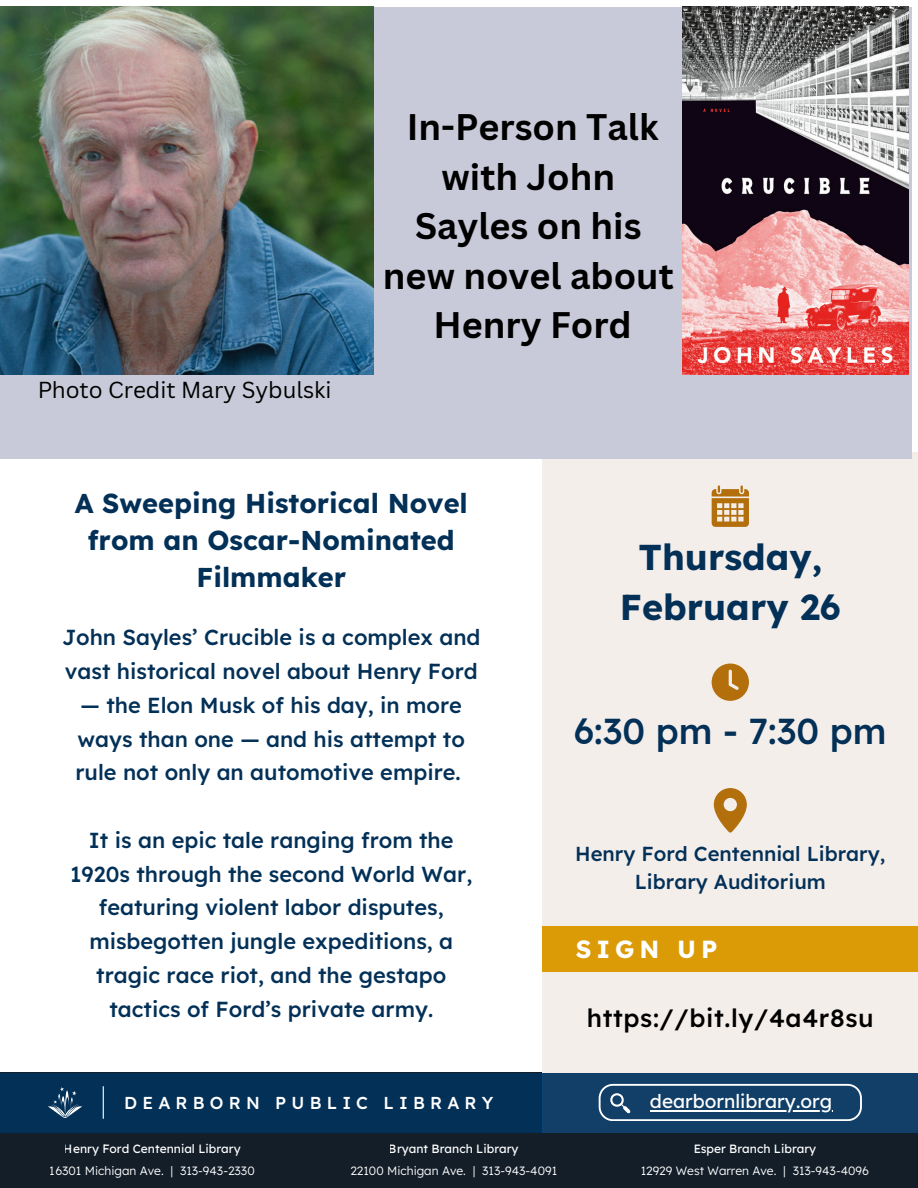
<style>
.page{position:relative;width:918px;height:1188px;background:#fff}
.page>*{position:absolute;margin:0;border:0;box-sizing:border-box;transform-origin:0 0}
.t1{font:700 36px "Canva Sans";color:#000}
.t2{font:700 36px/49.5px "Lexend";color:#033057;text-align:center}
.t3{font:500 36px "Lexend";color:#033057}
.t4{font:700 27.3px/37.2px "Lexend";color:#033057;text-align:center}
.t5{font:500 25.05px "Lexend";letter-spacing:.025em;color:#000}
.t6{font:700 24.75px "Lexend";letter-spacing:.2em;color:#fff}
.t7{font:22.5px "Canva Sans";color:#000}
.t8{font:500 21.75px/33.8px "Lexend";color:#033057}
.t9{font:500 20.25px/28.2px "Lexend";color:#033057;text-align:center}
.t10{font:19.05px "Lexend";color:#fff}
.t11{font:500 17.25px "Lexend";letter-spacing:.3em;color:#fff}
.t12{font:300 12px "Lexend";color:#fff}
.t13{font:12px "Lexend";color:#fff}
</style>
<div class="page">
<div style="left:0;top:1073px;width:918px;height:115px;background:#131e29"></div>
<div style="left:543px;top:452px;width:375px;height:621px;background:#f4eeeb"></div>
<div style="left:0;top:7px;width:912px;height:451px;background:#c9cad9"></div>
<div style="left:543px;top:926px;width:375px;height:46px;background:#db9b07"></div>
<svg style="left:714px;top:788px;width:32px;height:45px"></svg>
<svg style="left:712px;top:664px;width:37px;height:37px"></svg>
<svg style="left:712px;top:485px;width:37px;height:42px"></svg>
<div style="left:0;top:1073px;width:543px;height:59px;background:#033057"></div>
<div style="left:543px;top:1073px;width:375px;height:59px;background:#113f68"></div>
<svg style="left:48px;top:1087px;width:34px;height:31px"></svg>
<hr style="left:103px;top:1086px;width:1px;height:33px;background:#fff">
<svg style="left:599px;top:1084px;width:263px;height:37px"></svg>
<hr style="left:650px;top:1110px;width:182px;height:2px;background:#fff">
<img style="left:0;top:7px;width:374px;height:368px">
<img style="left:683px;top:7px;width:226px;height:368px">
<p class="t7" style="left:37px;top:374px;width:296px">Photo Credit Mary Sybulski</p>
<p class="t1" style="left:407px;top:102px;width:253px">In-Person Talk</p>
<p class="t1" style="left:442px;top:151px;width:175px">with John</p>
<p class="t1" style="left:415px;top:201px;width:228px">Sayles on his</p>
<p class="t1" style="left:383px;top:250px;width:292px">new novel about</p>
<p class="t1" style="left:434px;top:300px;width:200px">Henry Ford</p>
<p class="t4" style="left:75px;top:484px;width:395px">A Sweeping Historical Novel from an Oscar-Nominated<br>Filmmaker</p>
<p class="t8" style="left:62px;top:620px;width:420px">John Sayles’ Crucible is a complex and vast historical novel about Henry Ford</p>
<p class="t8" style="left:75px;top:688px;width:391px">— the Elon Musk of his day, in more ways than one — and his attempt to rule not only an automotive empire.</p>
<p class="t8" style="left:70px;top:823px;width:404px;text-align:center">It is an epic tale ranging from the 1920s through the second World War, featuring violent labor disputes, misbegotten jungle expeditions, a tragic race riot, and the gestapo tactics of Ford’s private army.</p>
<p class="t2" style="left:620px;top:532px;width:222px">Thursday,<br>February 26</p>
<p class="t3" style="left:574px;top:708px;width:314px">6:30 pm - 7:30 pm</p>
<p class="t9" style="left:575px;top:839px;width:312px">Henry Ford Centennial Library,<br>Library Auditorium</p>
<p class="t6" style="left:576px;top:933px;width:143px">SIGN UP</p>
<p class="t5" style="left:587px;top:1002px;width:288px">https://bit.ly/4a4r8su</p>
<p class="t11" style="left:124px;top:1092px;width:371px">DEARBORN PUBLIC LIBRARY</p>
<p class="t10" style="left:650px;top:1089px;width:184px">dearbornlibrary.org</p>
<p class="t13" style="left:64px;top:1141px;width:178px">Henry Ford Centennial Library</p>
<p class="t12" style="left:50px;top:1163px;width:206px">16301 Michigan Ave. | 313-943-2330</p>
<p class="t13" style="left:389px;top:1141px;width:131px">Bryant Branch Library</p>
<p class="t12" style="left:350px;top:1163px;width:208px">22100 Michigan Ave. | 313-943-4091</p>
<p class="t13" style="left:693px;top:1141px;width:124px">Esper Branch Library</p>
<p class="t12" style="left:641px;top:1163px;width:230px">12929 West Warren Ave. | 313-943-4096</p>
</div>
